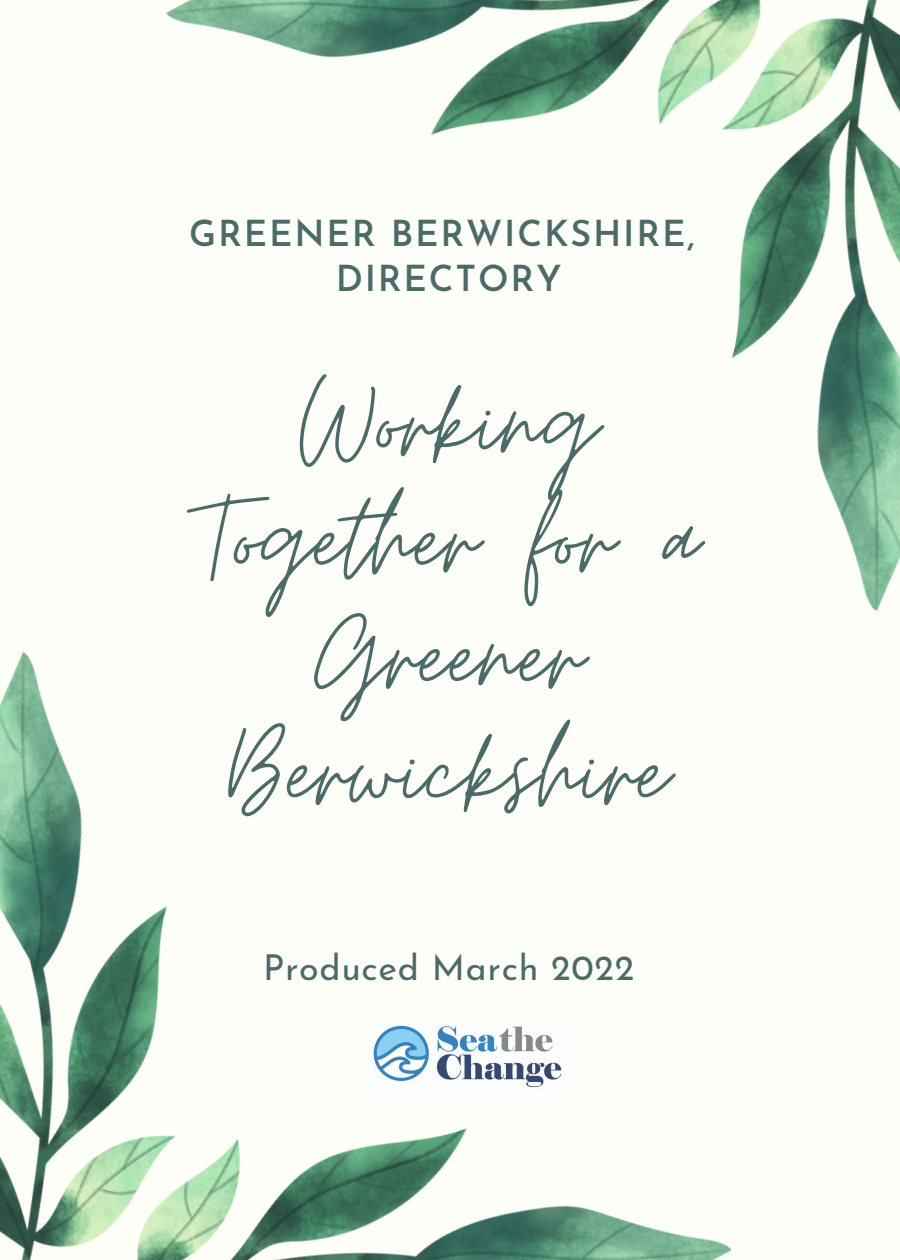
<style>
.page{position:relative;width:900px;height:1260px;background:#fefff9}
.page>*{position:absolute;margin:0;border:0;box-sizing:border-box;transform-origin:0 0}
.t1{font:132px/116.2px "Moon Time";color:#4a6b68;text-align:center}
.t2{font:600 35.75px "Josefin Sans";letter-spacing:.05em;color:#4a6b68}
.t3{font:35.75px "Josefin Sans";letter-spacing:.02em;color:#4a6b68}
</style>
<div class="page">
<img style="left:731px;top:245px;width:169px;height:366px">
<img style="left:166px;top:0;width:734px;height:245px">
<img style="left:0;top:652px;width:167px;height:365px">
<img style="left:0;top:1017px;width:731px;height:243px">
<img style="left:363px;top:1018px;width:209px;height:77px">
<p class="t2" style="left:189px;top:220px;width:507px">GREENER BERWICKSHIRE,</p>
<p class="t2" style="left:336px;top:265px;width:227px">DIRECTORY</p>
<p class="t1" style="left:199px;top:366px;width:502px">Working<br>Together for a<br>Greener<br>Berwickshire</p>
<p class="t3" style="left:263px;top:953px;width:373px">Produced March 2022</p>
</div>
